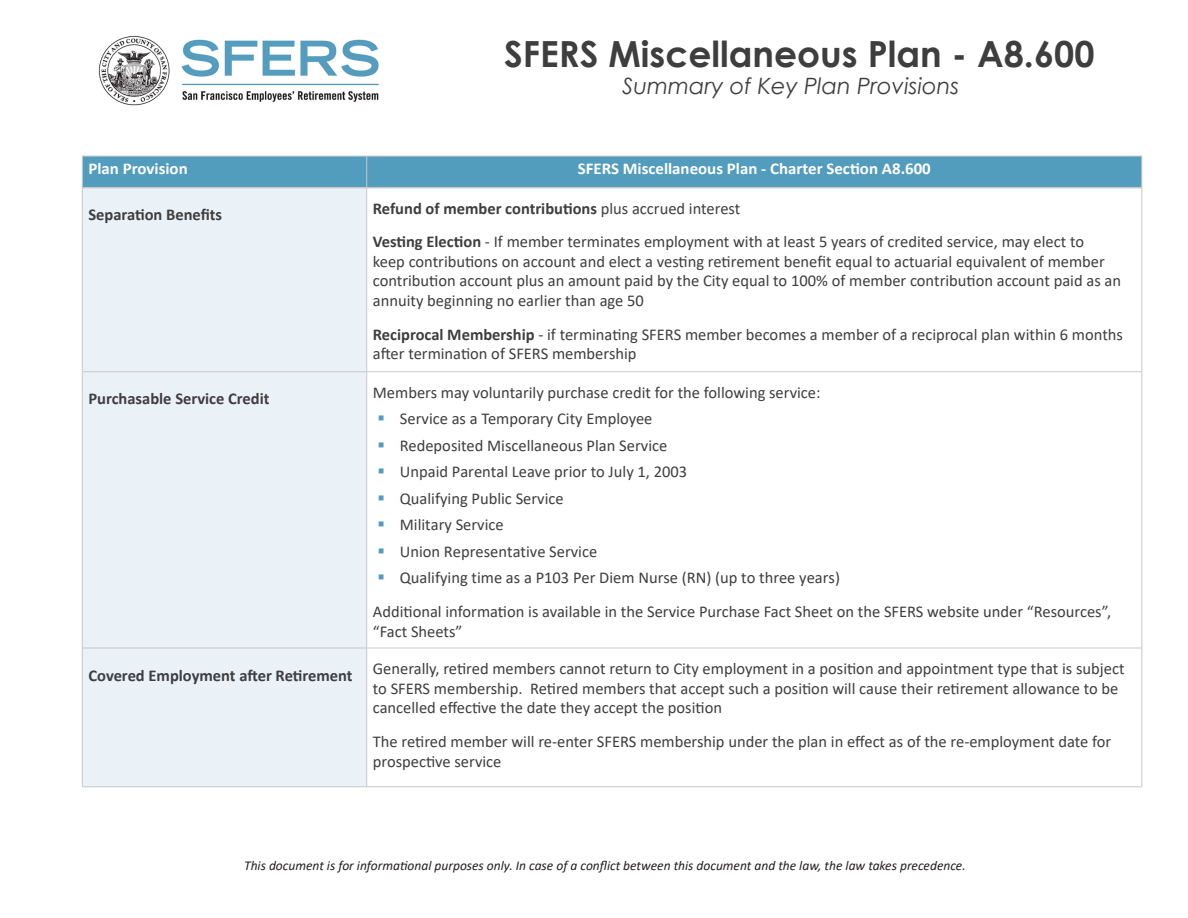
<style>
.page{position:relative;width:1188px;height:918px;background:#fff}
.page>*{position:absolute;margin:0;border:0;box-sizing:border-box;transform-origin:0 0}
.Body{font:700 36px "Century Gothic";color:#3e3e3f}
.Body-2{font:italic 22.5px "Century Gothic";color:#3e3e3f}
.t1{font:16.5px/19.8px "Calibri";color:#3e3e3f}
.t2{font:700 16.5px "Calibri";color:#3e3e3f}
.t3{font:700 16.5px "Calibri";color:#fff}
.t4{font:italic 13.5px "Calibri";color:#231f20}
.s1{color:#fff}
.s2{font-weight:400}
.s3{font-weight:700}
</style>
<div class="page">
<div style="left:83px;top:157px;width:1058px;height:30px;background:#529cbe"></div>
<div style="left:83px;top:189px;width:283px;height:597px;background:#eaf2f7"></div>
<hr style="left:82px;top:188px;width:1px;height:183px;background:#c7c8ca">
<hr style="left:82px;top:371px;width:285px;height:1px;background:#c7c8ca">
<hr style="left:82px;top:372px;width:1px;height:276px;background:#c7c8ca">
<hr style="left:366px;top:372px;width:1px;height:276px;background:#c7c8ca">
<hr style="left:1141px;top:372px;width:1px;height:276px;background:#c7c8ca">
<hr style="left:82px;top:648px;width:285px;height:1px;background:#c7c8ca">
<hr style="left:82px;top:648px;width:1px;height:138px;background:#c7c8ca">
<hr style="left:367px;top:648px;width:775px;height:1px;background:#c7c8ca">
<hr style="left:366px;top:648px;width:1px;height:138px;background:#c7c8ca">
<hr style="left:1141px;top:648px;width:1px;height:138px;background:#c7c8ca">
<hr style="left:82px;top:786px;width:285px;height:1px;background:#c7c8ca">
<hr style="left:367px;top:786px;width:775px;height:1px;background:#c7c8ca">
<hr style="left:82px;top:156px;width:285px;height:1px;background:#c7c8ca">
<hr style="left:82px;top:156px;width:1px;height:32px;background:#c7c8ca">
<hr style="left:367px;top:156px;width:775px;height:1px;background:#c7c8ca">
<hr style="left:366px;top:156px;width:1px;height:31px;background:#c7c8ca">
<hr style="left:1141px;top:156px;width:1px;height:32px;background:#c7c8ca">
<hr style="left:83px;top:187px;width:284px;height:1px;background:#c7c8ca">
<hr style="left:83px;top:188px;width:284px;height:1px;background:#c7c8ca">
<hr style="left:367px;top:187px;width:774px;height:1px;background:#c7c8ca">
<hr style="left:367px;top:188px;width:774px;height:1px;background:#c7c8ca">
<hr style="left:366px;top:188px;width:1px;height:183px;background:#c7c8ca">
<hr style="left:1141px;top:188px;width:1px;height:183px;background:#c7c8ca">
<hr style="left:367px;top:371px;width:775px;height:1px;background:#c7c8ca">
<img style="left:98px;top:36px;width:281px;height:70px">
<p class="Body" style="left:504px;top:26px;width:592px">SFERS Miscellaneous Plan - A8.600</p>
<p class="Body-2" style="left:622px;top:70px;width:356px">Summary of Key Plan Provisions <span class="s1">J</span></p>
<p class="t3" style="left:88px;top:157px;width:101px">Plan Provision</p>
<p class="t3" style="left:578px;top:157px;width:355px">SFERS Miscellaneous Plan - Charter Section A8.600</p>
<p class="t2" style="left:88px;top:203px;width:135px">Separation Benefits</p>
<p class="t2" style="left:373px;top:196px;width:369px">Refund of member contributions <span class="s2">plus accrued interest</span></p>
<p class="t1" style="left:373px;top:231px;width:750px"><span class="s3">Vesting Election</span> - If member terminates employment with at least 5 years of credited service, may elect to<br>keep contributions on account and elect a vesting retirement benefit equal to actuarial equivalent of member contribution account plus an amount paid by the City equal to 100% of member contribution account paid as an annuity beginning no earlier than age 50</p>
<p class="t1" style="left:373px;top:324px;width:752px"><span class="s3">Reciprocal Membership</span> - if terminating SFERS member becomes a member of a reciprocal plan within 6 months after termination of SFERS membership</p>
<p class="t2" style="left:88px;top:387px;width:183px">Purchasable Service Credit</p>
<p class="t1" style="left:373px;top:382px;width:449px">Members may voluntarily purchase credit for the following service:</p>
<p class="t1" style="left:400px;top:408px;width:254px">Service as a Temporary City Employee</p>
<p class="t1" style="left:400px;top:435px;width:269px">Redeposited Miscellaneous Plan Service</p>
<p class="t1" style="left:400px;top:458px;width:442px;line-height:26.5px">Unpaid Parental Leave prior to July 1, 2003<br>Qualifying Public Service<br>Military Service<br>Union Representative Service<br>Qualifying time as a P103 Per Diem Nurse (RN) (up to three years)</p>
<p class="t1" style="left:373px;top:601px;width:740px">Additional information is available in the Service Purchase Fact Sheet on the SFERS website under “Resources”, “Fact Sheets”</p>
<p class="t2" style="left:88px;top:663px;width:266px">Covered Employment after Retirement</p>
<p class="t1" style="left:373px;top:658px;width:753px">Generally, retired members cannot return to City employment in a position and appointment type that is subject to SFERS membership. Retired members that accept such a position will cause their retirement allowance to be cancelled effective the date they accept the position</p>
<p class="t1" style="left:373px;top:731px;width:740px">The retired member will re-enter SFERS membership under the plan in effect as of the re-employment date for prospective service</p>
<p class="t4" style="left:244px;top:857px;width:723px">This document is for informational purposes only. In case of a conflict between this document and the law, the law takes precedence.</p>
</div>
